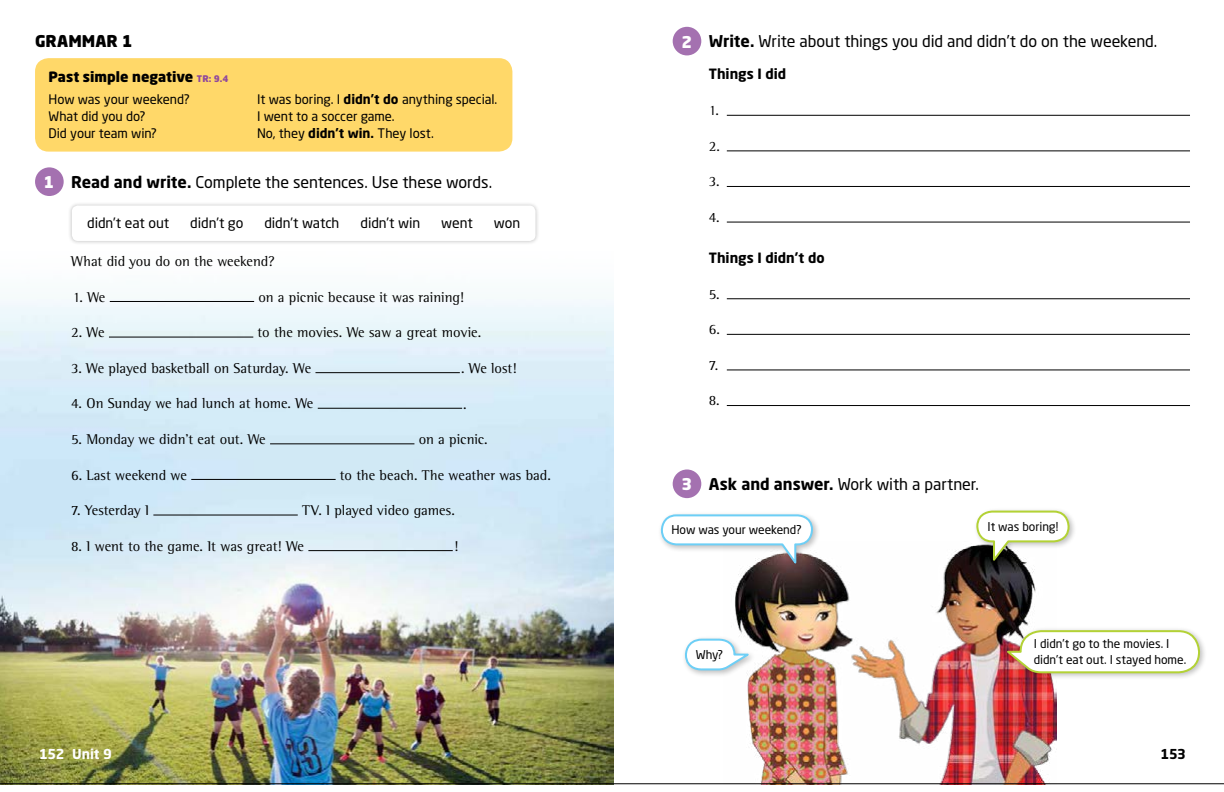
<style>
.page{position:relative;width:1224px;height:792px;background:#fff}
.page>*{position:absolute;margin:0;border:0;box-sizing:border-box;transform-origin:0 0}
.t1{font:16px "Neo Sans Std";letter-spacing:-.005em;color:#000}
.t2{font:900 16px "Neo Sans Std";letter-spacing:.005em;color:#000}
.t3{font:900 16px "Neo Sans Std";color:#fff}
.t4{font:14.5px "Rotis Semi Serif Std";letter-spacing:-.005em;color:#000}
.t5{font:14px "Neo Sans Std";letter-spacing:-.01em;color:#000}
.t6{font:700 14px "Neo Sans Std";color:#000}
.t7{font:900 14px "Neo Sans Std";color:#000}
.t8{font:700 13.5px "Neo Sans Std";letter-spacing:-.005em;color:#fff}
.t9{font:700 13.5px "Neo Sans Std";color:#000}
.t10{font:13px "Neo Sans Std";letter-spacing:-.01em;color:#000}
.t11{font:12px/16px "Neo Sans Std";letter-spacing:-.005em;color:#000}
.s1{font-weight:700}
.s2{font-size:9px;color:#90499c}
.s3{font-weight:900;color:#fff}
</style>
<div class="page">
<img style="left:0;top:26px;width:1224px;height:758px">
<p class="t2" style="left:35px;top:31px;width:99px">GRAMMAR 1</p>
<p class="t1" style="left:709px;top:32px;width:450px"><span class="s1">Write.</span> Write about things you did and didn’t do on the weekend.</p>
<p class="t6" style="left:709px;top:65px;width:79px">Things I did</p>
<p class="t4" style="left:709px;top:102px;width:12px">1.</p>
<p class="t4" style="left:709px;top:137px;width:13px">2.</p>
<p class="t4" style="left:709px;top:173px;width:12px">3.</p>
<p class="t4" style="left:709px;top:208px;width:12px">4.</p>
<p class="t6" style="left:709px;top:249px;width:117px">Things I didn’t do</p>
<p class="t4" style="left:709px;top:285px;width:12px">5.</p>
<p class="t4" style="left:709px;top:321px;width:13px">6.</p>
<p class="t4" style="left:709px;top:356px;width:11px">7.</p>
<p class="t4" style="left:709px;top:392px;width:13px">8.</p>
<p class="t3" style="left:682px;top:31px;width:12px">2</p>
<p class="t7" style="left:49px;top:68px;width:181px">Past simple negative <span class="s2">TR: 9.4</span></p>
<p class="t10" style="left:49px;top:91px;width:143px">How was your weekend?</p>
<p class="t10" style="left:257px;top:91px;width:242px">It was boring. I <span class="s1">didn’t do</span> anything special.</p>
<p class="t10" style="left:49px;top:108px;width:99px">What did you do?</p>
<p class="t10" style="left:257px;top:108px;width:139px">I went to a soccer game.</p>
<p class="t10" style="left:49px;top:125px;width:110px">Did your team win?</p>
<p class="t10" style="left:257px;top:125px;width:178px">No, they <span class="s1">didn’t win.</span> They lost.</p>
<p class="t1" style="left:71px;top:172px;width:422px"><span class="s1">Read and write.</span> Complete the sentences. Use these words.</p>
<p class="t3" style="left:44px;top:172px;width:12px">1</p>
<p class="t5" style="left:87px;top:215px;width:84px">didn’t eat out</p>
<p class="t5" style="left:190px;top:215px;width:55px">didn’t go</p>
<p class="t5" style="left:264px;top:215px;width:77px">didn’t watch</p>
<p class="t5" style="left:361px;top:215px;width:61px">didn’t win</p>
<p class="t5" style="left:441px;top:215px;width:33px">went</p>
<p class="t5" style="left:494px;top:215px;width:28px">won</p>
<p class="t4" style="left:71px;top:253px;width:205px">What did you do on the weekend?</p>
<p class="t4" style="left:73px;top:288px;width:34px">1. We</p>
<p class="t4" style="left:258px;top:288px;width:207px">on a picnic because it was raining!</p>
<p class="t4" style="left:71px;top:324px;width:35px">2. We</p>
<p class="t4" style="left:258px;top:324px;width:225px">to the movies. We saw a great movie.</p>
<p class="t4" style="left:71px;top:360px;width:242px">3. We played basketball on Saturday. We</p>
<p class="t4" style="left:461px;top:360px;width:57px">. We lost!</p>
<p class="t4" style="left:71px;top:395px;width:244px">4. On Sunday we had lunch at home. We</p>
<p class="t4" style="left:463px;top:395px;width:5px">.</p>
<p class="t4" style="left:71px;top:431px;width:196px">5. Monday we didn’t eat out. We</p>
<p class="t4" style="left:419px;top:431px;width:71px">on a picnic.</p>
<p class="t4" style="left:71px;top:466px;width:117px">6. Last weekend we</p>
<p class="t4" style="left:340px;top:466px;width:212px">to the beach. The weather was bad.</p>
<p class="t4" style="left:71px;top:502px;width:79px">7. Yesterday I</p>
<p class="t4" style="left:302px;top:502px;width:154px">TV. I played video games.</p>
<p class="t4" style="left:71px;top:538px;width:234px">8. I went to the game. It was great! We</p>
<p class="t4" style="left:454px;top:538px;width:6px">!</p>
<p class="t1" style="left:682px;top:474px;width:299px"><span class="s3">3</span> <span class="s1">Ask and answer.</span> Work with a partner.</p>
<p class="t11" style="left:671px;top:522px;width:132px">How was your weekend?</p>
<p class="t11" style="left:987px;top:518px;width:72px">It was boring!</p>
<p class="t11" style="left:696px;top:646px;width:29px">Why?</p>
<p class="t11" style="left:1034px;top:635px;width:154px">I didn’t go to the movies. I didn’t eat out. I stayed home.</p>
<p class="t8" style="left:39px;top:746px;width:74px">152 Unit 9</p>
<p class="t9" style="left:1161px;top:746px;width:27px">153</p>
</div>
